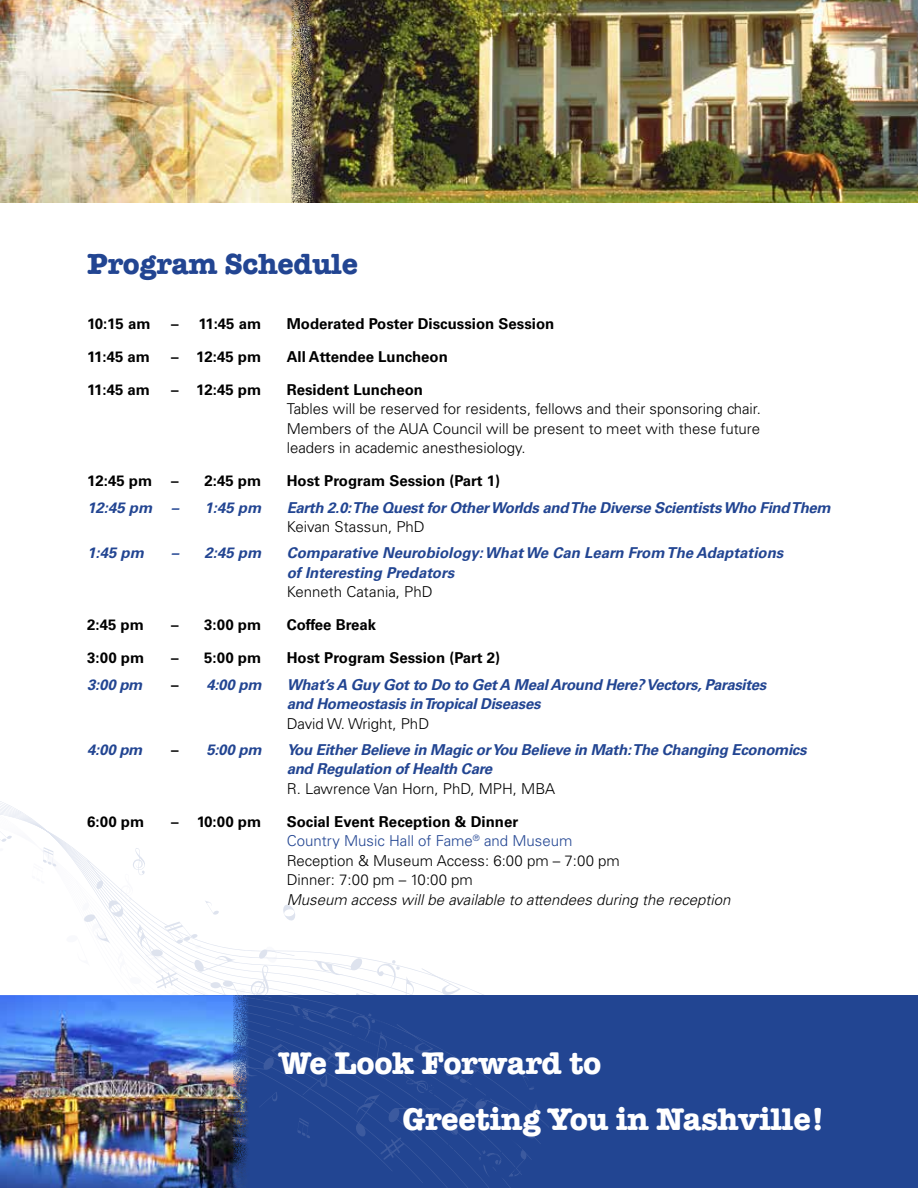
<style>
.page{position:relative;width:918px;height:1188px;background:#fff}
.page>*{position:absolute;margin:0;border:0;box-sizing:border-box;transform-origin:0 0}
.t1{font:700 32.25px/55.7px "American Typewriter";letter-spacing:-.01em;color:#fff}
.t2{font:700 30px "American Typewriter";letter-spacing:-.01em;color:#224592}
.t3{font:300 15px/19.5px "Univers LT Std";color:#000;text-align:justify}
.t4{font:italic 700 15px/19.5px "Univers LT Std";letter-spacing:-.02em;color:#224592}
.t5{font:700 15px "Univers LT Std";color:#000}
.t6{font:italic 700 15px/19.5px "Univers LT Std";color:#224592}
.t7{font:italic 300 15px "Univers LT Std";color:#000}
.s1{font-style:normal;color:#000}
.s2{font-weight:700}
.s3{color:#224592}
</style>
<div class="page">
<img style="left:318px;top:0;width:600px;height:202px">
<img style="left:0;top:0;width:318px;height:202px">
<div style="left:194px;top:996px;width:724px;height:192px;background:#224592"></div>
<svg style="left:66px;top:847px;width:508px;height:341px"></svg>
<img style="left:0;top:996px;width:251px;height:192px">
<h2 class="t2" style="left:87px;top:238px;width:272px">Program Schedule</h2>
<p class="t5" style="left:87px;top:315px;width:65px">10:15 am</p>
<p class="t5" style="left:171px;top:315px;width:92px">– 11:45 am</p>
<p class="t5" style="left:287px;top:315px;width:269px">Moderated Poster Discussion Session</p>
<p class="t5" style="left:87px;top:348px;width:64px">11:45 am</p>
<p class="t5" style="left:171px;top:348px;width:92px">– 12:45 pm</p>
<p class="t5" style="left:287px;top:348px;width:163px">All Attendee Luncheon</p>
<p class="t5" style="left:87px;top:381px;width:64px">11:45 am</p>
<p class="t5" style="left:171px;top:381px;width:91px">– 12:45 pm</p>
<p class="t5" style="left:287px;top:381px;width:138px">Resident Luncheon</p>
<p class="t3" style="left:287px;top:399px;width:476px">Tables will be reserved for residents, fellows and their sponsoring chair.<br>Members of the AUA Council will be present to meet with these future leaders in academic anesthesiology.</p>
<p class="t5" style="left:87px;top:472px;width:67px">12:45 pm</p>
<p class="t5" style="left:171px;top:472px;width:91px">– 2:45 pm</p>
<p class="t5" style="left:287px;top:472px;width:215px">Host Program Session (Part 1)</p>
<p class="t4" style="left:87px;top:498px;width:67px">12:45 pm</p>
<p class="t4" style="left:171px;top:498px;width:91px">– 1:45 pm</p>
<p class="t4" style="left:287px;top:498px;width:546px">Earth 2.0: The Quest for Other Worlds and The Diverse Scientists Who Find Them</p>
<p class="t3" style="left:287px;top:517px;width:140px">Keivan Stassun, PhD</p>
<p class="t4" style="left:87px;top:544px;width:58px">1:45 pm</p>
<p class="t4" style="left:171px;top:544px;width:91px">– 2:45 pm</p>
<p class="t6" style="left:287px;top:544px;width:498px">Comparative Neurobiology: What We Can Learn From The Adaptations of Interesting Predators</p>
<p class="t3" style="left:287px;top:582px;width:147px">Kenneth Catania, PhD</p>
<p class="t5" style="left:87px;top:616px;width:58px">2:45 pm</p>
<p class="t5" style="left:171px;top:616px;width:91px">– 3:00 pm</p>
<p class="t5" style="left:287px;top:616px;width:91px">Coffee Break</p>
<p class="t5" style="left:87px;top:649px;width:58px">3:00 pm</p>
<p class="t5" style="left:171px;top:649px;width:91px">– 5:00 pm</p>
<p class="t5" style="left:287px;top:649px;width:215px">Host Program Session (Part 2)</p>
<p class="t4" style="left:87px;top:675px;width:57px">3:00 pm</p>
<p class="t4" style="left:171px;top:675px;width:92px"><span class="s1">–</span> 4:00 pm</p>
<p class="t4" style="left:287px;top:675px;width:481px">What’s A Guy Got to Do to Get A Meal Around Here? Vectors, Parasites and Homeostasis in Tropical Diseases</p>
<p class="t3" style="left:287px;top:713px;width:144px">David W. Wright, PhD</p>
<p class="t4" style="left:87px;top:740px;width:57px">4:00 pm</p>
<p class="t4" style="left:171px;top:740px;width:92px"><span class="s1">–</span> 5:00 pm</p>
<p class="t4" style="left:287px;top:740px;width:521px">You Either Believe in Magic or You Believe in Math: The Changing Economics and Regulation of Health Care</p>
<p class="t3" style="left:287px;top:779px;width:270px">R. Lawrence Van Horn, PhD, MPH, MBA</p>
<p class="t5" style="left:87px;top:813px;width:58px">6:00 pm</p>
<p class="t5" style="left:171px;top:813px;width:91px">– 10:00 pm</p>
<p class="t3" style="left:287px;top:812px;width:335px;text-align:left"><span class="s2">Social Event Reception &amp; Dinner<br></span><span class="s3">Country Music Hall of Fame</span><sup>®</sup> <span class="s3">and Museum </span>Reception &amp; Museum Access: 6:00 pm – 7:00 pm Dinner: 7:00 pm – 10:00 pm</p>
<p class="t7" style="left:287px;top:890px;width:445px">Museum access will be available to attendees during the reception</p>
<h1 class="t1" style="left:402px;top:1034px;width:424px;text-indent:-124px">We Look Forward to<br>Greeting You in Nashville!</h1>
</div>
